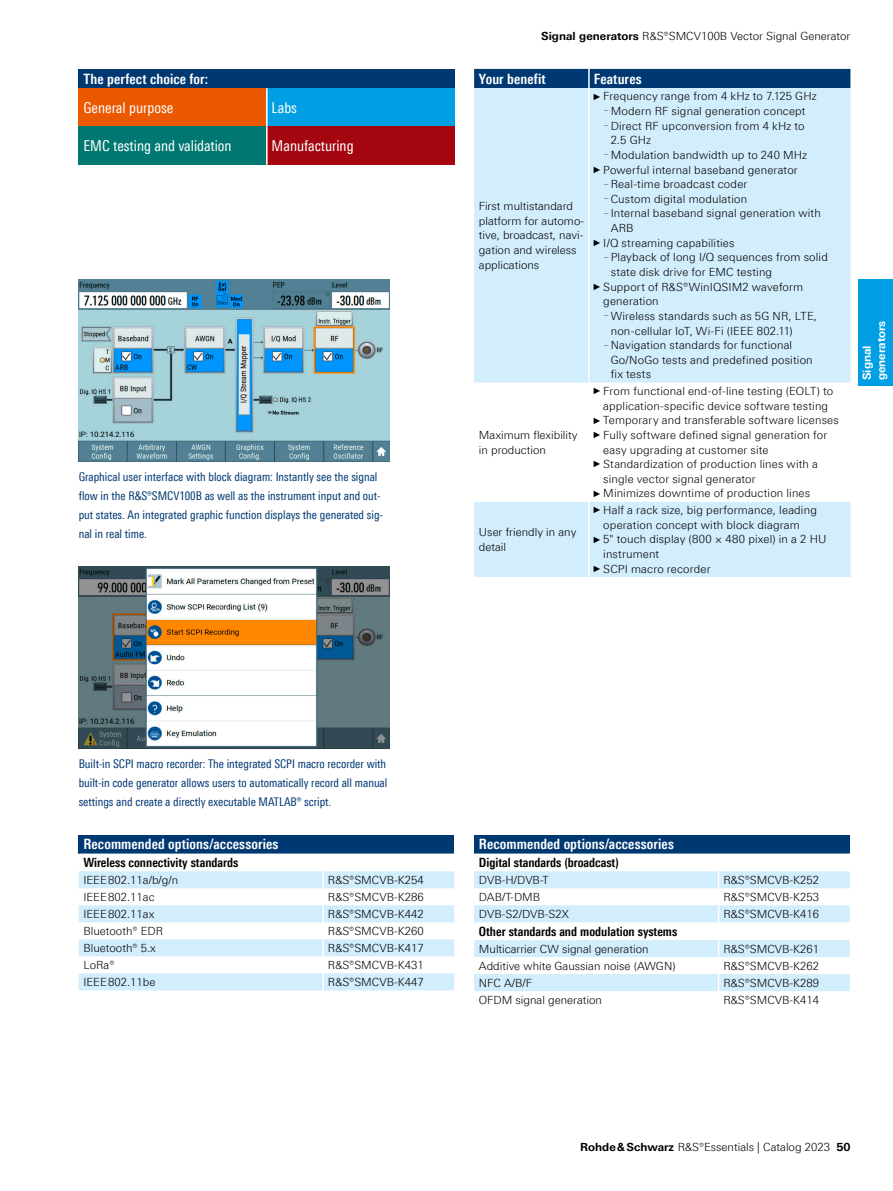
<style>
.page{position:relative;width:893px;height:1191px;background:#fff}
.page>*{position:absolute;margin:0;border:0;box-sizing:border-box;transform-origin:0 0}
._10_pt_cond_Haupttex{font:15px "Linotype Univers 420 Cn";color:#fff}
.Tabellenueberschrift{font:700 14.25px "Linotype Univers 620 Cn";letter-spacing:.01em;color:#fff}
.Tabellefett{font:700 12.75px "Linotype Univers 620 Cn";color:#000}
.Bildunterschrift{font:12px/19.2px "Linotype Univers 420 Cn";color:#003872}
.Tabelletext{font:300 11.25px/14.7px "Linotype Univers 330";letter-spacing:.01em;color:#000}
.Kapitelnummer{font:700 11.25px/14.2px "Linotype Univers 630";color:#fff}
.s1{font-family:"Linotype Univers 630";font-weight:700}
.s2{font-family:"Arial Narrow";font-weight:400;font-size:9px}
</style>
<div class="page">
<div style="left:859px;top:280px;width:34px;height:106px;background:#009ee3"></div>
<img style="left:79px;top:280px;width:310px;height:181px">
<img style="left:79px;top:567px;width:310px;height:181px">
<div style="left:474px;top:88px;width:376px;height:489px;background:#d2edfc"></div>
<svg style="left:474px;top:383px;width:376px;height:119px"></svg>
<hr style="left:588px;top:88px;width:2px;height:295px;background:#fff">
<hr style="left:588px;top:383px;width:2px;height:119px;background:#fff">
<hr style="left:588px;top:502px;width:2px;height:75px;background:#fff">
<div style="left:474px;top:69px;width:376px;height:19px;background:#003872"></div>
<div style="left:79px;top:69px;width:376px;height:19px;background:#003872"></div>
<div style="left:79px;top:88px;width:188px;height:38px;background:#ea5800"></div>
<div style="left:267px;top:88px;width:188px;height:38px;background:#009ee3"></div>
<div style="left:79px;top:126px;width:188px;height:39px;background:#007871"></div>
<div style="left:267px;top:126px;width:188px;height:39px;background:#a4050e"></div>
<hr style="left:266px;top:88px;width:2px;height:38px;background:#fff">
<hr style="left:266px;top:126px;width:2px;height:39px;background:#fff">
<div style="left:79px;top:834px;width:375px;height:19px;background:#003872"></div>
<svg style="left:79px;top:853px;width:374px;height:1px"></svg>
<svg style="left:79px;top:871px;width:375px;height:119px;fill:#d2edfc"></svg>
<svg style="left:322px;top:871px;width:2px;height:119px"></svg>
<div style="left:474px;top:834px;width:376px;height:19px;background:#003872"></div>
<svg style="left:474px;top:853px;width:375px;height:1px"></svg>
<svg style="left:474px;top:871px;width:376px;height:120px;fill:#d2edfc"></svg>
<svg style="left:849px;top:922px;width:1px;height:18px"></svg>
<svg style="left:718px;top:871px;width:1px;height:51px"></svg>
<svg style="left:718px;top:940px;width:1px;height:51px"></svg>
<p class="Tabellenueberschrift" style="left:83px;top:70px;width:126px">The perfect choice for:</p>
<p class="_10_pt_cond_Haupttex" style="left:83px;top:99px;width:91px">General purpose</p>
<p class="_10_pt_cond_Haupttex" style="left:272px;top:99px;width:27px">Labs</p>
<p class="_10_pt_cond_Haupttex" style="left:83px;top:137px;width:150px">EMC testing and validation</p>
<p class="_10_pt_cond_Haupttex" style="left:272px;top:137px;width:84px">Manufacturing</p>
<p class="Bildunterschrift" style="left:79px;top:467px;width:306px">Graphical user interface with block diagram: Instantly see the signal flow in the R&amp;S®SMCV100B as well as the instrument input and out&shy;put states. An integrated graphic function displays the generated sig&shy;nal in real time.</p>
<p class="Tabelletext" style="left:541px;top:29px;width:311px"><span class="s1">Signal generators</span> R&amp;S®SMCV100B Vector Signal Generator</p>
<p class="Tabellenueberschrift" style="left:479px;top:70px;width:68px">Your benefit</p>
<p class="Tabellenueberschrift" style="left:594px;top:70px;width:49px">Features</p>
<p class="Tabelletext" style="left:479px;top:199px;width:107px">First multistandard platform for automo&shy;tive, broadcast, navi&shy;gation and wireless applications</p>
<p class="Tabelletext" style="left:479px;top:427px;width:100px">Maximum flexibility in production</p>
<p class="Tabelletext" style="left:479px;top:524px;width:99px">User friendly in any detail</p>
<p class="Tabelletext" style="left:594px;top:89px;width:225px"><span class="s2">►</span>Frequency range from 4 kHz to 7.125 GHz</p>
<p class="Tabelletext" style="left:603px;top:104px;width:204px"><sup>—</sup> Modern RF signal generation concept</p>
<p class="Tabelletext" style="left:611px;top:118px;width:195px;text-indent:-7px"><sup>—</sup> Direct RF upconversion from 4 kHz to<br>2.5 GHz</p>
<p class="Tabelletext" style="left:603px;top:147px;width:205px"><sup>—</sup> Modulation bandwidth up to 240 MHz</p>
<p class="Tabelletext" style="left:594px;top:162px;width:206px"><span class="s2">►</span>Powerful internal baseband generator</p>
<p class="Tabelletext" style="left:603px;top:177px;width:146px"><sup>—</sup> Real-time broadcast coder</p>
<p class="Tabelletext" style="left:603px;top:191px;width:145px"><sup>—</sup> Custom digital modulation</p>
<p class="Tabelletext" style="left:611px;top:206px;width:212px;text-indent:-7px"><sup>—</sup> Internal baseband signal generation with<br>ARB</p>
<p class="Tabelletext" style="left:594px;top:235px;width:142px"><span class="s2">►</span>I/Q streaming capabilities</p>
<p class="Tabelletext" style="left:611px;top:250px;width:219px;text-indent:-7px"><sup>—</sup> Playback of long I/Q sequences from solid state disk drive for EMC testing</p>
<p class="Tabelletext" style="left:603px;top:279px;width:202px;text-indent:-10px"><span class="s2">►</span>Support of R&amp;S®WinIQSIM2 waveform generation</p>
<p class="Tabelletext" style="left:611px;top:308px;width:208px;text-indent:-7px"><sup>—</sup> Wireless standards such as 5G NR, LTE, non-cellular IoT, Wi-Fi (IEEE 802.11)</p>
<p class="Tabelletext" style="left:611px;top:338px;width:203px;text-indent:-7px"><sup>—</sup> Navigation standards for functional<br>Go/NoGo tests and predefined position fix tests</p>
<p class="Tabelletext" style="left:594px;top:383px;width:241px;text-align:center"><span class="s2">►</span>From functional end-of-line testing (EOLT) to application-specific device software testing</p>
<p class="Tabelletext" style="left:594px;top:413px;width:247px"><span class="s2">►</span>Temporary and transferable software licenses</p>
<p class="Tabelletext" style="left:603px;top:427px;width:226px;text-indent:-10px"><span class="s2">►</span>Fully software defined signal generation for easy upgrading at customer site</p>
<p class="Tabelletext" style="left:603px;top:457px;width:216px;text-indent:-10px"><span class="s2">►</span>Standardization of production lines with a single vector signal generator</p>
<p class="Tabelletext" style="left:594px;top:486px;width:218px"><span class="s2">►</span>Minimizes downtime of production lines</p>
<p class="Tabelletext" style="left:603px;top:502px;width:215px;text-indent:-10px"><span class="s2">►</span>Half a rack size, big performance, leading operation concept with block diagram</p>
<p class="Tabelletext" style="left:603px;top:532px;width:225px;text-indent:-10px"><span class="s2">►</span>5" touch display (800 × 480 pixel) in a 2 HU instrument</p>
<p class="Tabelletext" style="left:594px;top:561px;width:118px"><span class="s2">►</span>SCPI macro recorder</p>
<p class="Kapitelnummer" style="left:860px;top:380px;width:61px;rotate:-90deg">Signal generators</p>
<p class="Bildunterschrift" style="left:79px;top:754px;width:310px;text-align:justify">Built-in SCPI macro recorder: The integrated SCPI macro recorder with built-in code generator allows users to automatically record all manual settings and create a directly executable MATLAB® script.</p>
<p class="Tabellenueberschrift" style="left:83px;top:835px;width:196px">Recommended options/accessories</p>
<p class="Tabellefett" style="left:83px;top:855px;width:156px">Wireless connectivity standards</p>
<p class="Tabelletext" style="left:83px;top:872px;width:96px">IEEE802.11a/b/g/n</p>
<p class="Tabelletext" style="left:328px;top:872px;width:97px">R&amp;S®SMCVB-K254</p>
<p class="Tabelletext" style="left:83px;top:889px;width:73px">IEEE802.11ac</p>
<p class="Tabelletext" style="left:328px;top:889px;width:97px">R&amp;S®SMCVB-K286</p>
<p class="Tabelletext" style="left:83px;top:906px;width:72px">IEEE802.11ax</p>
<p class="Tabelletext" style="left:328px;top:906px;width:97px">R&amp;S®SMCVB-K442</p>
<p class="Tabelletext" style="left:83px;top:923px;width:81px">Bluetooth® EDR</p>
<p class="Tabelletext" style="left:328px;top:923px;width:97px">R&amp;S®SMCVB-K260</p>
<p class="Tabelletext" style="left:83px;top:940px;width:74px">Bluetooth® 5.x</p>
<p class="Tabelletext" style="left:328px;top:940px;width:97px">R&amp;S®SMCVB-K417</p>
<p class="Tabelletext" style="left:83px;top:957px;width:33px">LoRa®</p>
<p class="Tabelletext" style="left:328px;top:957px;width:97px">R&amp;S®SMCVB-K431</p>
<p class="Tabelletext" style="left:83px;top:974px;width:73px">IEEE802.11be</p>
<p class="Tabelletext" style="left:328px;top:974px;width:97px">R&amp;S®SMCVB-K447</p>
<p class="Tabellenueberschrift" style="left:479px;top:835px;width:196px">Recommended options/accessories</p>
<p class="Tabellefett" style="left:479px;top:855px;width:141px">Digital standards (broadcast)</p>
<p class="Tabelletext" style="left:479px;top:872px;width:71px">DVB-H/DVB-T</p>
<p class="Tabelletext" style="left:723px;top:872px;width:97px">R&amp;S®SMCVB-K252</p>
<p class="Tabelletext" style="left:479px;top:889px;width:63px">DAB/T-DMB</p>
<p class="Tabelletext" style="left:723px;top:889px;width:97px">R&amp;S®SMCVB-K253</p>
<p class="Tabelletext" style="left:479px;top:906px;width:92px">DVB-S2/DVB-S2X</p>
<p class="Tabelletext" style="left:723px;top:906px;width:97px">R&amp;S®SMCVB-K416</p>
<p class="Tabellefett" style="left:479px;top:923px;width:200px">Other standards and modulation systems</p>
<p class="Tabelletext" style="left:479px;top:941px;width:171px">Multicarrier CW signal generation</p>
<p class="Tabelletext" style="left:723px;top:941px;width:97px">R&amp;S®SMCVB-K261</p>
<p class="Tabelletext" style="left:479px;top:958px;width:198px">Additive white Gaussian noise (AWGN)</p>
<p class="Tabelletext" style="left:723px;top:958px;width:97px">R&amp;S®SMCVB-K262</p>
<p class="Tabelletext" style="left:479px;top:975px;width:55px">NFC A/B/F</p>
<p class="Tabelletext" style="left:723px;top:975px;width:97px">R&amp;S®SMCVB-K289</p>
<p class="Tabelletext" style="left:479px;top:992px;width:125px">OFDM signal generation</p>
<p class="Tabelletext" style="left:723px;top:992px;width:97px">R&amp;S®SMCVB-K414</p>
<p class="Tabelletext" style="left:580px;top:1139px;width:272px"><span class="s1">Rohde&amp;Schwarz</span> R&amp;S®Essentials | Catalog 2023 <span class="s1">50</span></p>
</div>
